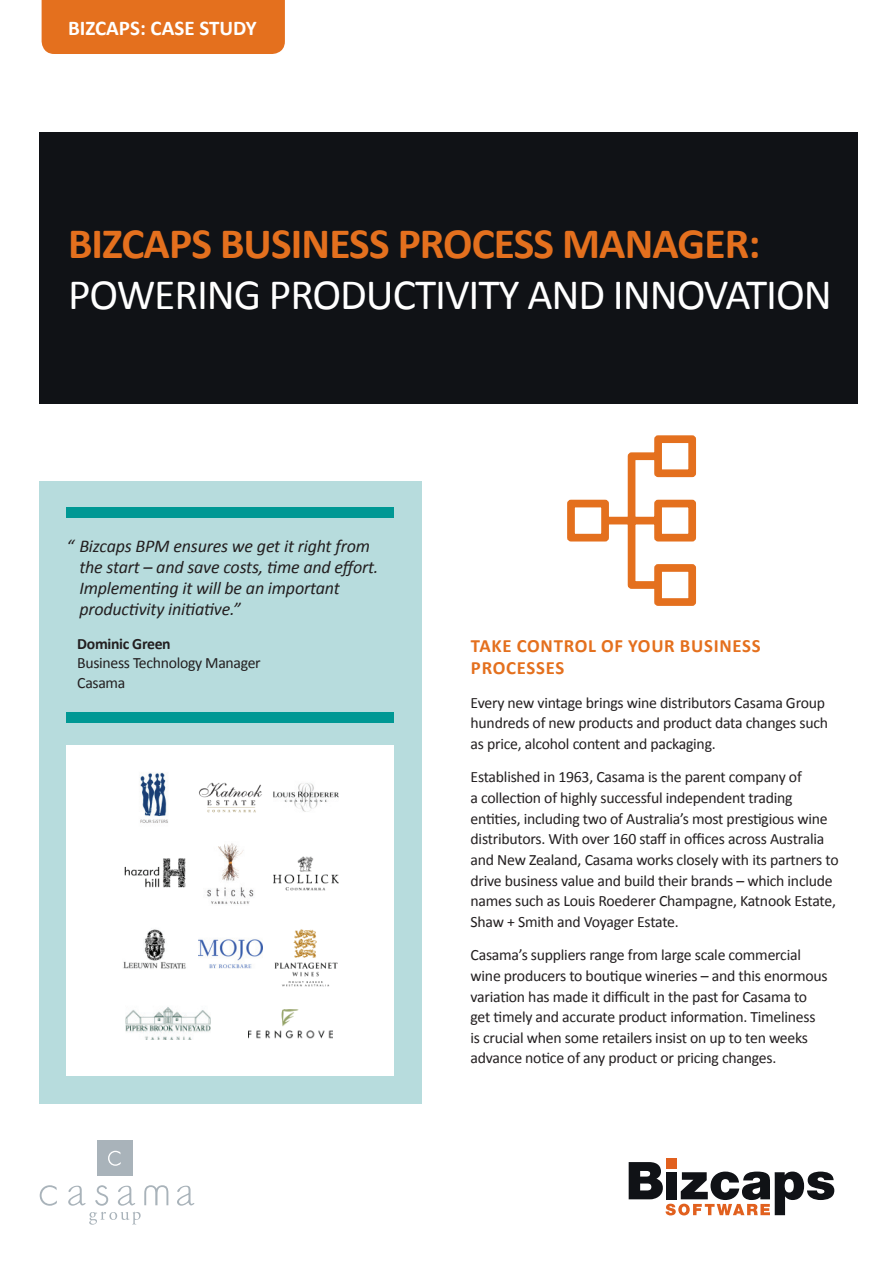
<style>
.page{position:relative;width:893px;height:1263px;background:#fff}
.page>*{position:absolute;margin:0;border:0;box-sizing:border-box;transform-origin:0 0}
.t1{font:43.5px "Calibri";letter-spacing:-.025em;color:#fff}
.t2{font:700 43.5px "Calibri";letter-spacing:-.02em;color:#e4701e}
.t3{font:700 21px "Calibri";color:#fff}
.t4{font:700 18.75px/22.5px "Calibri";letter-spacing:.04em;color:#e4701e}
.t5{font:italic 18px/21px "Calibri";letter-spacing:-.01em;color:#231f20}
.t6{font:15.75px/20.7px "Calibri";letter-spacing:-.015em;color:#231f20}
.t7{font:700 15.75px "Calibri";letter-spacing:-.02em;color:#231f20}
</style>
<div class="page">
<svg style="left:629px;top:1162px;width:205px;height:53px"></svg>
<div style="left:666px;top:1159px;width:11px;height:10px;background:#e1601e"></div>
<div style="left:666px;top:1172px;width:11px;height:27px;background:#101216"></div>
<div style="left:39px;top:481px;width:383px;height:622px;background:#b7dcdd"></div>
<div style="left:67px;top:745px;width:327px;height:331px;background:#fff"></div>
<div style="left:67px;top:508px;width:327px;height:10px;background:#009894"></div>
<div style="left:42px;top:0;width:243px;height:54px;background:#e4701e"></div>
<div style="left:39px;top:132px;width:818px;height:271px;background:#101216"></div>
<div style="left:67px;top:713px;width:327px;height:10px;background:#009894"></div>
<svg style="left:89px;top:1212px;width:52px;height:13px"></svg>
<div style="left:97px;top:1140px;width:35px;height:36px;background:#a9b3ba"></div>
<svg style="left:108px;top:1151px;width:13px;height:15px"></svg>
<svg style="left:40px;top:1185px;width:17px;height:21px"></svg>
<svg style="left:95px;top:1185px;width:13px;height:21px"></svg>
<svg style="left:144px;top:1185px;width:24px;height:20px"></svg>
<svg style="left:68px;top:1186px;width:18px;height:20px"></svg>
<svg style="left:118px;top:1186px;width:17px;height:20px"></svg>
<svg style="left:177px;top:1186px;width:17px;height:20px"></svg>
<img style="left:140px;top:772px;width:28px;height:51px">
<img style="left:124px;top:858px;width:62px;height:30px">
<img style="left:123px;top:929px;width:63px;height:40px">
<img style="left:126px;top:1007px;width:84px;height:33px">
<img style="left:248px;top:1009px;width:85px;height:30px">
<img style="left:199px;top:782px;width:63px;height:31px">
<img style="left:207px;top:843px;width:47px;height:61px">
<img style="left:198px;top:939px;width:65px;height:30px">
<img style="left:274px;top:783px;width:64px;height:29px">
<img style="left:274px;top:856px;width:64px;height:35px">
<img style="left:274px;top:929px;width:64px;height:57px">
<svg style="left:567px;top:435px;width:130px;height:171px"></svg>
<h2 class="t3" style="left:68px;top:14px;width:190px">BIZCAPS: CASE STUDY</h2>
<h1 class="t2" style="left:68px;top:216px;width:694px">BIZCAPS BUSINESS PROCESS MANAGER:</h1>
<h1 class="t1" style="left:68px;top:267px;width:765px">POWERING PRODUCTIVITY AND INNOVATION</h1>
<p class="t5" style="left:79px;top:535px;width:301px;text-indent:-13px">“ Bizcaps BPM ensures we get it right from the start – and save costs, time and effort.<br>Implementing it will be an important productivity initiative.”</p>
<p class="t7" style="left:77px;top:633px;width:95px">Dominic Green</p>
<p class="t6" style="left:77px;top:653px;width:185px;line-height:19.5px">Business Technology Manager<br>Casama</p>
<p class="t4" style="left:471px;top:634px;width:291px">TAKE CONTROL OF YOUR BUSINESS<br>PROCESSES</p>
<p class="t6" style="left:471px;top:692px;width:359px">Every new vintage brings wine distributors Casama Group hundreds of new products and product data changes such as price, alcohol content and packaging.</p>
<p class="t6" style="left:471px;top:767px;width:370px">Established in 1963, Casama is the parent company of<br>a collection of highly successful independent trading entities, including two of Australia’s most prestigious wine distributors. With over 160 staff in offices across Australia and New Zealand, Casama works closely with its partners to drive business value and build their brands – which include names such as Louis Roederer Champagne, Katnook Estate, Shaw + Smith and Voyager Estate.</p>
<p class="t6" style="left:471px;top:945px;width:359px">Casama’s suppliers range from large scale commercial wine producers to boutique wineries – and this enormous variation has made it difficult in the past for Casama to get timely and accurate product information. Timeliness is crucial when some retailers insist on up to ten weeks advance notice of any product or pricing changes.</p>
</div>
